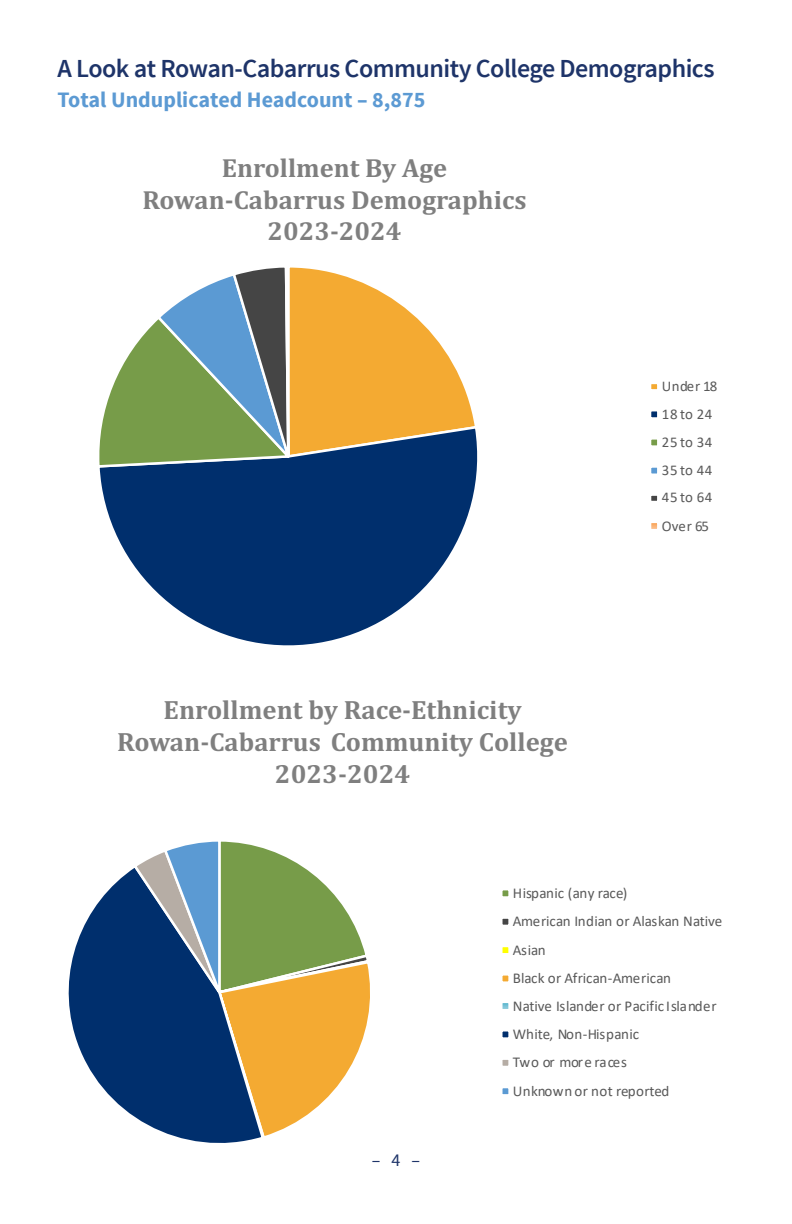
<style>
.page{position:relative;width:792px;height:1224px;background:#fff}
.page>*{position:absolute;margin:0;border:0;box-sizing:border-box;transform-origin:0 0}
.t1{font:700 26.8px "Cambria";color:#7f7f7f}
.t2{font:700 26.4px/31.4px "Cambria";color:#7f7f7f;text-align:center}
.Subtitle{font:600 26px "Source Sans Pro";letter-spacing:-.02em;color:#1e3469}
.Heading{font:700 22px "Source Sans Pro";color:#5c9ad3}
.t3{font:18px "Source Sans Pro";color:#1e3469}
.t4{font:15px/28.2px "Calibri";letter-spacing:-.005em;color:#595959}
.t5{font:14.8px/28px "Calibri";letter-spacing:.03em;color:#595959}
.t6{font:14.8px/28.2px "Calibri";letter-spacing:.05em;color:#595959}
</style>
<div class="page">
<svg style="left:99px;top:267px;width:559px;height:379px"></svg>
<svg style="left:68px;top:841px;width:441px;height:302px"></svg>
<p class="Subtitle" style="left:58px;top:52px;width:659px">A Look at Rowan-Cabarrus Community College Demographics</p>
<p class="Heading" style="left:58px;top:86px;width:369px">Total Unduplicated Headcount – 8,875</p>
<p class="t2" style="left:142px;top:152px;width:386px">Enrollment By Age<br>Rowan-Cabarrus Demographics<br>2023-2024</p>
<p class="t1" style="left:164px;top:691px;width:359px">Enrollment by Race-Ethnicity</p>
<p class="t1" style="left:225px;top:723px;width:345px">Abarrus Co munity College</p>
<p class="t1" style="left:291px;top:755px;width:121px">023- 024</p>
<p class="t2" style="left:118px;top:694px;width:386px">Enrollment By Age<br>Rowan-Cabarrus Demographics<br>2023-2024</p>
<p class="t5" style="left:662px;top:371px;width:57px">Under 18<br>18 to 24<br>25 to 34<br>35 to 44<br>45 to 64<br>Over 65</p>
<p class="t3" style="left:372px;top:1149px;width:50px">– 4 –</p>
<p class="t4" style="left:513px;top:878px;width:211px">Hispanic (any race)<br>American Indian or Alaskan Native<br>Asian<br>Black or African-American<br>Native Islander or Pacific Islander<br>White, Non-Hispanic<br>Two or more races<br>Unknown or not reported</p>
<p class="t5" style="left:638px;top:914px;width:57px">Under 18</p>
<p class="t6" style="left:638px;top:970px;width:52px">25 to 34<br>35 to 44</p>
</div>
